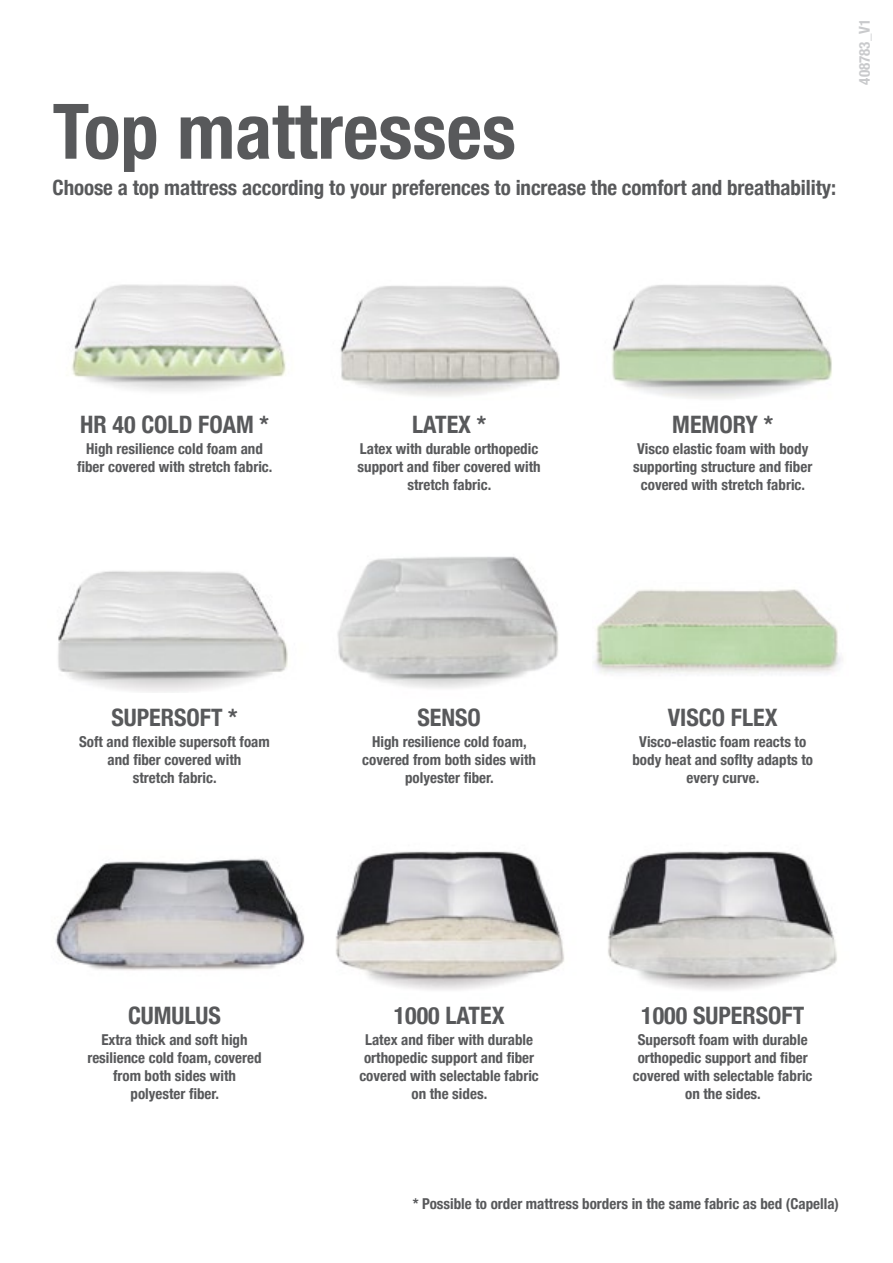
<style>
.page{position:relative;width:893px;height:1263px;background:#fff}
.page>*{position:absolute;margin:0;border:0;box-sizing:border-box;transform-origin:0 0}
.t1{font:700 condensed 76.65px "Helvetica Neue";color:#58595b}
.t2{font:700 condensed 24px "Helvetica Neue";color:#58595b}
.t3{font:700 condensed 21px "Helvetica Neue";letter-spacing:-.005em;color:#58595b}
.t4{font:700 condensed 15px/18px "Helvetica Neue";color:#58595b;text-align:center}
.t5{font:700 condensed 15px "Helvetica Neue";color:#c9cacc}
</style>
<div class="page">
<img style="left:55px;top:858px;width:250px;height:113px">
<img style="left:71px;top:284px;width:215px;height:107px">
<img style="left:340px;top:286px;width:220px;height:110px">
<img style="left:337px;top:556px;width:222px;height:132px">
<img style="left:594px;top:589px;width:247px;height:85px">
<img style="left:336px;top:851px;width:501px;height:139px">
<img style="left:58px;top:571px;width:230px;height:121px">
<img style="left:612px;top:285px;width:220px;height:114px">
<h1 class="t1" style="left:53px;top:68px;width:465px">Top mattresses</h1>
<h3 class="t3" style="left:53px;top:170px;width:785px">Choose a top mattress according to your preferences to increase the comfort and breathability:</h3>
<p class="t5" style="left:852px;top:85px;width:67px;rotate:-90deg">408783_V1</p>
<h2 class="t2" style="left:80px;top:405px;width:190px">HR 40 COLD FOAM *</h2>
<p class="t4" style="left:77px;top:439px;width:197px">High resilience cold foam and fiber covered with stretch fabric.</p>
<h2 class="t2" style="left:412px;top:405px;width:76px">LATEX *</h2>
<p class="t4" style="left:357px;top:439px;width:185px">Latex with durable orthopedic support and fiber covered with stretch fabric.</p>
<h2 class="t2" style="left:111px;top:697px;width:128px">SUPERSOFT *</h2>
<p class="t4" style="left:79px;top:731px;width:192px">Soft and flexible supersoft foam and fiber covered with<br>stretch fabric.</p>
<h2 class="t2" style="left:417px;top:697px;width:65px">SENSO</h2>
<p class="t4" style="left:362px;top:731px;width:175px">High resilience cold foam, covered from both sides with polyester fiber.</p>
<h2 class="t2" style="left:672px;top:405px;width:102px">MEMORY *</h2>
<p class="t4" style="left:633px;top:439px;width:181px">Visco elastic foam with body supporting structure and fiber covered with stretch fabric.</p>
<h2 class="t2" style="left:668px;top:697px;width:111px">VISCO FLEX</h2>
<p class="t4" style="left:632px;top:731px;width:182px">Visco-elastic foam reacts to body heat and soflty adapts to every curve.</p>
<h2 class="t2" style="left:128px;top:996px;width:94px">CUMULUS</h2>
<p class="t4" style="left:87px;top:1030px;width:176px">Extra thick and soft high resilience cold foam, covered from both sides with polyester fiber.</p>
<h2 class="t2" style="left:394px;top:996px;width:112px">1000 LATEX</h2>
<p class="t4" style="left:359px;top:1030px;width:181px">Latex and fiber with durable orthopedic support and fiber covered with selectable fabric on the sides.</p>
<h2 class="t2" style="left:641px;top:996px;width:164px">1000 SUPERSOFT</h2>
<p class="t4" style="left:633px;top:1030px;width:181px">Supersoft foam with durable orthopedic support and fiber covered with selectable fabric on the sides.</p>
<p class="t4" style="left:413px;top:1193px;width:428px">* Possible to order mattress borders in the same fabric as bed (Capella)</p>
</div>
